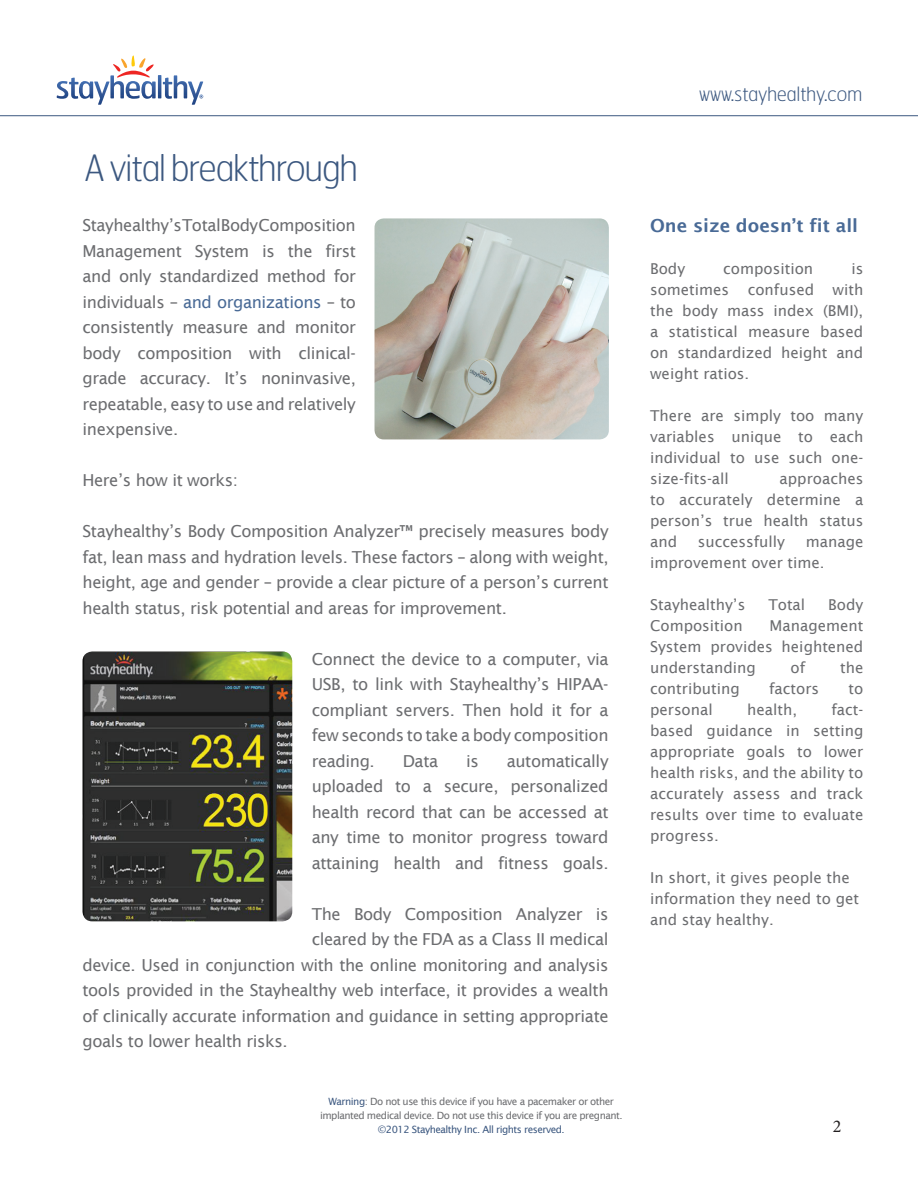
<style>
.page{position:relative;width:918px;height:1188px;background:#fff}
.page>*{position:absolute;margin:0;border:0;box-sizing:border-box;transform-origin:0 0}
.t1{font:100 36.3px "Hermes FB";letter-spacing:-.05em;color:#3c5880}
.t2{font:100 19.5px "Hermes FB";letter-spacing:-.025em;color:#3c5880}
.t3{font:600 18px "Lucida Sans";color:#496a96}
.t4{font:18px "Minion Pro";color:#231f20}
.t5{font:16.5px/25.5px "Lucida Sans";letter-spacing:-.025em;color:#6c6d70;text-align:justify}
.t6{font:15px/21px "Lucida Sans";color:#6c6d70;text-align:justify}
.t7{font:10.05px/14.1px "Lucida Sans";letter-spacing:-.05em;color:#6c6d70;text-align:center}
.t8{font:10.05px "Lucida Sans";letter-spacing:-.05em;color:#3c5880}
.s1{color:#496a96}
.s2{color:#3c5880}
</style>
<div class="page">
<svg style="left:57px;top:55px;width:146px;height:50px"></svg>
<hr style="left:0;top:115px;width:918px;height:1px;background:#3c5880">
<img style="left:375px;top:218px;width:234px;height:221px">
<img style="left:83px;top:652px;width:209px;height:269px">
<p class="t1" style="left:84px;top:145px;width:276px">A vital breakthrough</p>
<p class="t5" style="left:82px;top:213px;width:275px">Stayhealthy’s Total Body Composition Management System is the first and only standardized method for individuals – <span class="s1">and organizations</span> – to consistently measure and monitor body composition with clinical&shy;grade accuracy. It’s noninvasive, repeatable, easy to use and relatively inexpensive.</p>
<p class="t5" style="left:82px;top:468px;width:157px">Here’s how it works:</p>
<p class="t5" style="left:82px;top:519px;width:528px">Stayhealthy’s Body Composition Analyzer™ precisely measures body fat, lean mass and hydration levels. These factors – along with weight, height, age and gender – provide a clear picture of a person’s current health status, risk potential and areas for improvement.</p>
<p class="t5" style="left:312px;top:646px;width:298px">Connect the device to a computer, via USB, to link with Stayhealthy’s HIPAA&shy;compliant servers. Then hold it for a few seconds to take a body composition reading.</p>
<p class="t5" style="left:312px;top:748px;width:298px;text-indent:195px">automatically uploaded to a secure, personalized health record that can be accessed at any time to monitor progress toward attaining health and fitness goals.</p>
<p class="t5" style="left:312px;top:901px;width:298px">The Body Composition Analyzer is</p>
<p class="t5" style="left:312px;top:927px;width:298px">cleared by the FDA as a Class II medical</p>
<p class="t5" style="left:82px;top:952px;width:528px">device. Used in conjunction with the online monitoring and analysis</p>
<p class="t5" style="left:82px;top:978px;width:528px">tools provided in the Stayhealthy web interface, it provides a wealth</p>
<p class="t5" style="left:82px;top:1003px;width:528px">of clinically accurate information and guidance in setting appropriate</p>
<p class="t5" style="left:82px;top:1029px;width:207px">goals to lower health risks.</p>
<p class="t5" style="left:403px;top:748px;width:37px">Data</p>
<p class="t5" style="left:466px;top:748px;width:14px">is</p>
<p class="t7" style="left:320px;top:1094px;width:304px"><span class="s2">Warning</span>: Do not use this device if you have a pacemaker or other implanted medical device. Do not use this device if you are pregnant.</p>
<p class="t8" style="left:378px;top:1124px;width:188px">©2012 Stayhealthy Inc. All rights reserved.</p>
<p class="t2" style="left:699px;top:82px;width:165px">www.stayhealthy.com</p>
<p class="t3" style="left:650px;top:215px;width:209px">One size doesn’t fit all</p>
<p class="t6" style="left:650px;top:258px;width:37px">Body</p>
<p class="t6" style="left:723px;top:258px;width:92px">composition</p>
<p class="t6" style="left:650px;top:258px;width:215px;text-indent:201px">is sometimes confused with the body mass index (BMI), a statistical measure based on standardized height and weight ratios.</p>
<p class="t6" style="left:650px;top:405px;width:215px">There are simply too many variables unique to each individual to use such one&shy;size-fits-all</p>
<p class="t6" style="left:650px;top:468px;width:215px;text-indent:130px">approaches to accurately determine a person’s true health status and</p>
<p class="t6" style="left:698px;top:531px;width:89px">successfully</p>
<p class="t6" style="left:650px;top:531px;width:215px;text-indent:156px">manage improvement over time.</p>
<p class="t6" style="left:650px;top:594px;width:97px">Stayhealthy’s</p>
<p class="t6" style="left:768px;top:594px;width:38px">Total</p>
<p class="t6" style="left:828px;top:594px;width:37px">Body</p>
<p class="t6" style="left:650px;top:615px;width:94px">Composition</p>
<p class="t6" style="left:650px;top:615px;width:215px;text-indent:120px">Management System provides heightened understanding</p>
<p class="t6" style="left:791px;top:657px;width:16px">of</p>
<p class="t6" style="left:840px;top:657px;width:25px">the</p>
<p class="t6" style="left:650px;top:678px;width:91px">contributing</p>
<p class="t6" style="left:769px;top:678px;width:52px">factors</p>
<p class="t6" style="left:849px;top:678px;width:16px">to</p>
<p class="t6" style="left:650px;top:699px;width:64px">personal</p>
<p class="t6" style="left:747px;top:699px;width:51px">health,</p>
<p class="t6" style="left:650px;top:699px;width:215px;text-indent:181px">fact&shy;based guidance in setting appropriate goals to lower health risks, and the ability to accurately assess and track results over time to evaluate progress.</p>
<p class="t6" style="left:650px;top:867px;width:201px">In short, it gives people the</p>
<p class="t6" style="left:650px;top:888px;width:210px">information they need to get</p>
<p class="t6" style="left:650px;top:909px;width:125px">and stay healthy.</p>
<p class="t4" style="left:833px;top:1115px;width:10px">2</p>
</div>
